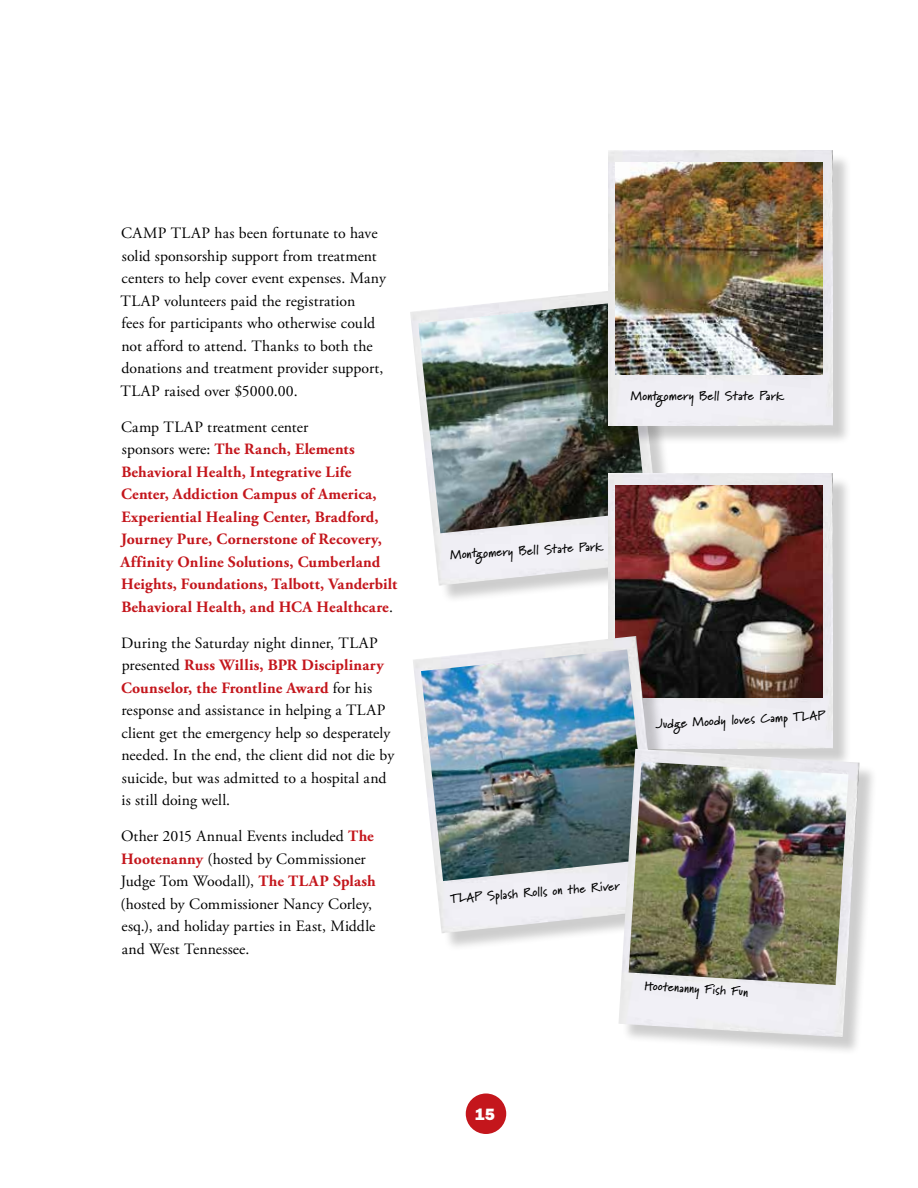
<style>
.page{position:relative;width:918px;height:1188px;background:#fff}
.page>*{position:absolute;margin:0;border:0;box-sizing:border-box;transform-origin:0 0}
.t1{font:800 16.5px "Franklin Gothic";color:#fff}
.t2{font:15.75px/22.5px "Adobe Garamond Pro";letter-spacing:.005em;color:#000}
.t3{font:700 15.75px/22.5px "Adobe Garamond Pro";letter-spacing:.01em;color:#c4161c}
.t4{font:700 12.75px "Marydale";letter-spacing:.01em;color:#000}
.s1{font-weight:400;color:#000}
.s2{font-weight:700;color:#c4161c}
</style>
<div class="page">
<div style="left:466px;top:1094px;width:40px;height:40px;background:#c4161c;border-radius:50%"></div>
<div style="left:413px;top:291px;width:268px;height:313px;background:#000;opacity:.2"></div>
<img style="left:410px;top:291px;width:252px;height:295px">
<img style="left:418px;top:302px;width:229px;height:231px">
<div style="left:610px;top:153px;width:242px;height:292px;background:#000;opacity:.2"></div>
<img style="left:608px;top:151px;width:225px;height:275px">
<img style="left:615px;top:163px;width:208px;height:211px">
<div style="left:610px;top:476px;width:242px;height:292px;background:#000;opacity:.2"></div>
<img style="left:608px;top:473px;width:225px;height:276px">
<img style="left:615px;top:486px;width:208px;height:211px">
<div style="left:416px;top:639px;width:267px;height:312px;background:#000;opacity:.2"></div>
<img style="left:413px;top:636px;width:252px;height:297px">
<img style="left:421px;top:649px;width:228px;height:232px">
<div style="left:621px;top:752px;width:257px;height:304px;background:#000;opacity:.2"></div>
<img style="left:618px;top:749px;width:242px;height:288px">
<img style="left:629px;top:762px;width:220px;height:223px">
<p class="t2" style="left:121px;top:223px;width:267px">CAMP TLAP has been fortunate to have solid sponsorship support from treatment centers to help cover event expenses. Many TLAP volunteers paid the registration<br>fees for participants who otherwise could not afford to attend. Thanks to both the donations and treatment provider support, TLAP raised over $5000.00.</p>
<p class="t3" style="left:120px;top:416px;width:278px"><span class="s1">Camp TLAP treatment center<br>sponsors were:</span> The Ranch, Elements Behavioral Health, Integrative Life Center, Addiction Campus of America, Experiential Healing Center, Bradford, Journey Pure, Cornerstone of Recovery, Affinity Online Solutions, Cumberland Heights, Foundations, Talbott, Vanderbilt Behavioral Health, and HCA Healthcare<span class="s1">.</span></p>
<p class="t2" style="left:121px;top:632px;width:275px">During the Saturday night dinner, TLAP presented <span class="s2">Russ Willis, BPR Disciplinary Counselor, the Frontline Award</span> for his response and assistance in helping a TLAP client get the emergency help so desperately needed. In the end, the client did not die by suicide, but was admitted to a hospital and is still doing well.</p>
<p class="t2" style="left:121px;top:826px;width:257px">Other 2015 Annual Events included <span class="s2">The Hootenanny</span> (hosted by Commissioner Judge Tom Woodall), <span class="s2">The TLAP Splash </span>(hosted by Commissioner Nancy Corley, esq.), and holiday parties in East, Middle and West Tennessee.</p>
<p class="t4" style="left:631px;top:388px;width:154px">Montgomery Bell State Park</p>
<p class="t4" style="left:450px;top:547px;width:154px;rotate:-3deg">Montgomery Bell State Park</p>
<p class="t4" style="left:655px;top:716px;width:171px;rotate:-3deg">Judge Moody loves Camp TLAP</p>
<p class="t4" style="left:450px;top:890px;width:171px;rotate:-4deg">TLAP Splash Rolls on the River</p>
<p class="t4" style="left:645px;top:978px;width:106px;rotate:3deg">Hootenanny Fish Fun</p>
<p class="t1" style="left:475px;top:1105px;width:21px">15</p>
</div>
